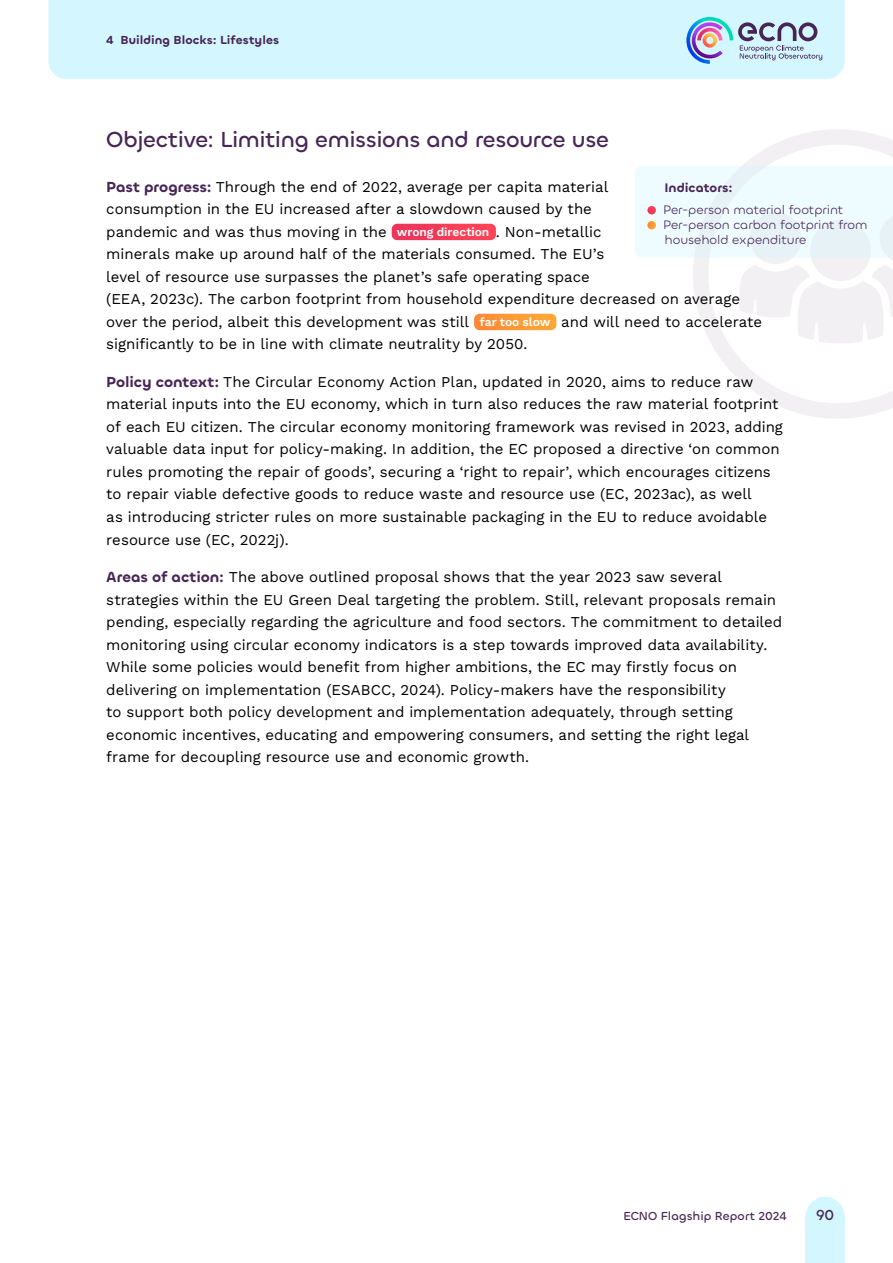
<style>
.page{position:relative;width:893px;height:1263px;background:#fff}
.page>*{position:absolute;margin:0;border:0;box-sizing:border-box;transform-origin:0 0}
.t1{font:500 22.5px "Chillax";letter-spacing:-.015em;color:#472656}
.Bodytext{font:15px/22.5px "Work Sans";color:#000}
.t2{font:500 15px "Chillax";color:#472656}
.Idicator_Bullets{font:12.75px/15px "Chillax";color:#472656}
.Indicators{font:600 12.75px "Chillax";color:#472656}
.t3{font:600 12px "Chillax";letter-spacing:.005em;color:#472656}
.Bodytext-2{font:600 12px "Work Sans";letter-spacing:-.005em;color:#fff}
.t4{font:500 12px "Chillax";letter-spacing:.005em;color:#472656}
.s1{font-family:"Chillax";font-weight:600;color:#472656}
</style>
<div class="page">
<svg style="left:711px;top:129px;width:182px;height:290px"></svg>
<div style="left:48px;top:0;width:797px;height:79px;background:#d4f7ff"></div>
<div style="left:806px;top:1216px;width:39px;height:47px;background:#d4f6ff"></div>
<div style="left:806px;top:1197px;width:39px;height:39px;background:#d4f6ff;border-radius:50%"></div>
<svg style="left:686px;top:17px;width:136px;height:47px;background:#b1c5dc"></svg>
<svg style="left:392px;top:224px;width:104px;height:16px;background:#f53d5a"></svg>
<svg style="left:474px;top:314px;width:82px;height:16px"></svg>
<svg style="left:635px;top:166px;width:258px;height:177px"></svg>
<p class="t3" style="left:106px;top:33px;width:174px">4 Building Blocks: Lifestyles</p>
<h3 class="t1" style="left:106px;top:126px;width:504px">Objective: Limiting emissions and resource use</h3>
<p class="Bodytext" style="left:106px;top:175px;width:503px"><span class="s1">Past progress:</span> Through the end of 2022, average per capita material consumption in the EU increased after a slowdown caused by the pandemic and was thus moving in the</p>
<p class="Indicators" style="left:664px;top:180px;width:70px">Indicators:</p>
<p class="Idicator_Bullets" style="left:663px;top:203px;width:182px">Per-person material footprint</p>
<p class="Idicator_Bullets" style="left:663px;top:218px;width:206px">Per-person carbon footprint from household expenditure</p>
<p class="Bodytext" style="left:106px;top:220px;width:635px;text-indent:390px">. Non-metallic<br>minerals make up around half of the materials consumed. The EU’s<br>level of resource use surpasses the planet’s safe operating space<br>(EEA, 2023c). The carbon footprint from household expenditure decreased on average over the period, albeit this development was still</p>
<p class="Bodytext-2" style="left:397px;top:223px;width:94px">wrong direction</p>
<p class="Bodytext-2" style="left:480px;top:313px;width:72px">far too slow</p>
<p class="Bodytext" style="left:561px;top:310px;width:202px">and will need to accelerate</p>
<p class="Bodytext" style="left:106px;top:332px;width:423px">significantly to be in line with climate neutrality by 2050.</p>
<p class="Bodytext" style="left:106px;top:370px;width:678px"><span class="s1">Policy context:</span> The Circular Economy Action Plan, updated in 2020, aims to reduce raw material inputs into the EU economy, which in turn also reduces the raw material footprint of each EU citizen. The circular economy monitoring framework was revised in 2023, adding valuable data input for policy-making. In addition, the EC proposed a directive ‘on common rules promoting the repair of goods’, securing a ‘right to repair’, which encourages citizens to repair viable defective goods to reduce waste and resource use (EC, 2023ac), as well<br>as introducing stricter rules on more sustainable packaging in the EU to reduce avoidable resource use (EC, 2022j).</p>
<p class="Bodytext" style="left:106px;top:565px;width:678px"><span class="s1">Areas of action:</span> The above outlined proposal shows that the year 2023 saw several strategies within the EU Green Deal targeting the problem. Still, relevant proposals remain pending, especially regarding the agriculture and food sectors. The commitment to detailed monitoring using circular economy indicators is a step towards improved data availability.<br>While some policies would benefit from higher ambitions, the EC may firstly focus on delivering on implementation (ESABCC, 2024). Policy-makers have the responsibility<br>to support both policy development and implementation adequately, through setting economic incentives, educating and empowering consumers, and setting the right legal frame for decoupling resource use and economic growth.</p>
<p class="t4" style="left:623px;top:1208px;width:165px">ECNO Flagship Report 2024</p>
<p class="t2" style="left:816px;top:1205px;width:20px">90</p>
</div>
